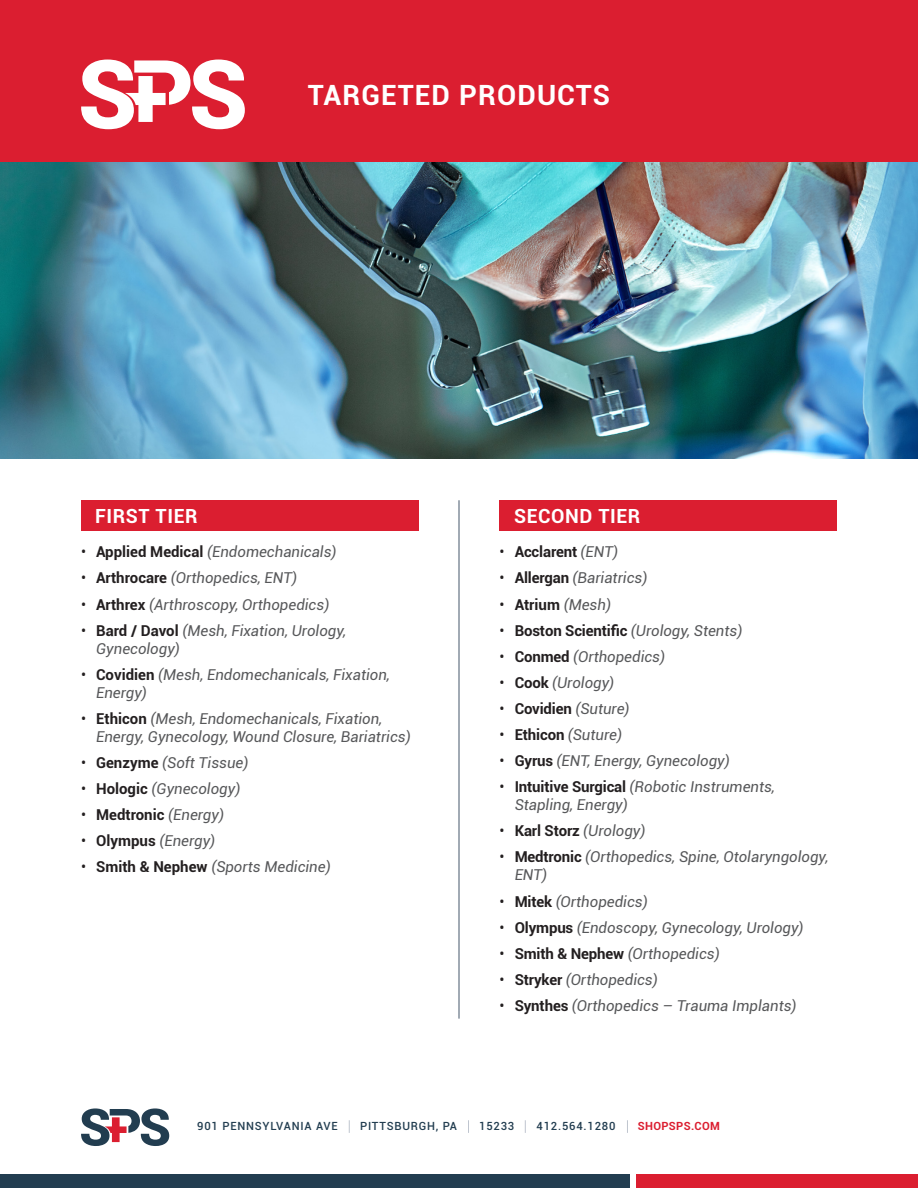
<style>
.page{position:relative;width:918px;height:1188px;background:#fff}
.page>*{position:absolute;margin:0;border:0;box-sizing:border-box;transform-origin:0 0}
.t1{font:700 27.9px "Roboto";letter-spacing:.04em;color:#fff}
.Body_Copy{font:700 19.5px "Roboto";letter-spacing:.03em;color:#fff}
.t2{font:italic 15px/18px "Roboto";color:#57585a}
.t3{font:700 15px "Roboto";letter-spacing:-.01em;color:#231f20}
.Body_Copy-2{font:500 11.25px "Roboto";letter-spacing:.07em;color:#223d50}
.Body_Copy-3{font:700 11.25px "Roboto";letter-spacing:.03em;color:#db1e30}
.s1{font-style:normal;color:#231f20}
.s2{font-weight:700;font-style:normal;color:#231f20}
.s3{font-weight:400}
.s4{font-weight:400;font-style:italic;color:#57585a}
</style>
<div class="page">
<div style="left:0;top:0;width:918px;height:162px;background:#db1e30"></div>
<img style="left:0;top:162px;width:918px;height:297px">
<svg style="left:81px;top:60px;width:164px;height:69px"></svg>
<div style="left:0;top:1174px;width:629px;height:14px;background:#223d50"></div>
<div style="left:637px;top:1174px;width:281px;height:14px;background:#db1e30"></div>
<svg style="left:81px;top:1108px;width:88px;height:38px"></svg>
<svg style="left:349px;top:1120px;width:1px;height:13px"></svg>
<svg style="left:468px;top:1120px;width:1px;height:13px"></svg>
<svg style="left:525px;top:1120px;width:1px;height:13px"></svg>
<svg style="left:627px;top:1120px;width:1px;height:13px"></svg>
<hr style="left:459px;top:500px;width:1px;height:519px;background:#44576a">
<div style="left:81px;top:500px;width:337px;height:31px;background:#db1e30"></div>
<div style="left:500px;top:500px;width:337px;height:31px;background:#db1e30"></div>
<p class="t1" style="left:308px;top:75px;width:304px">TARGETED PRODUCTS</p>
<p class="Body_Copy" style="left:95px;top:502px;width:104px">FIRST TIER</p>
<p class="t2" style="left:81px;top:542px;width:257px"><span class="s1">•</span> <span class="s2">Applied Medical</span> (Endomechanicals)</p>
<p class="t2" style="left:81px;top:569px;width:218px"><span class="s1">•</span> <span class="s2">Arthrocare</span> (Orthopedics, ENT)</p>
<p class="t2" style="left:81px;top:595px;width:250px"><span class="s1">•</span> <span class="s2">Arthrex</span> (Arthroscopy, Orthopedics)</p>
<p class="t2" style="left:96px;top:621px;width:252px;text-indent:-15px"><span class="s1">•</span> <span class="s2">Bard / Davol</span> (Mesh, Fixation, Urology,<br>Gynecology)</p>
<p class="t2" style="left:96px;top:665px;width:295px;text-indent:-15px"><span class="s1">•</span> <span class="s2">Covidien</span> (Mesh, Endomechanicals, Fixation,<br>Energy)</p>
<p class="t2" style="left:96px;top:709px;width:316px;text-indent:-15px"><span class="s1">•</span> <span class="s2">Ethicon</span> (Mesh, Endomechanicals, Fixation,<br>Energy, Gynecology, Wound Closure, Bariatrics)</p>
<p class="t2" style="left:81px;top:753px;width:169px"><span class="s1">•</span> <span class="s2">Genzyme</span> (Soft Tissue)</p>
<p class="t2" style="left:81px;top:779px;width:161px"><span class="s1">•</span> <span class="s2">Hologic</span> (Gynecology)</p>
<p class="t3" style="left:81px;top:804px;width:145px"><span class="s3">•</span> Medtronic <span class="s4">(Energy)</span></p>
<p class="t2" style="left:81px;top:831px;width:136px"><span class="s1">•</span> <span class="s2">Olympus</span> (Energy)</p>
<p class="t2" style="left:81px;top:857px;width:251px"><span class="s1">•</span> <span class="s2">Smith &amp; Nephew</span> (Sports Medicine)</p>
<p class="Body_Copy" style="left:514px;top:502px;width:128px">SECOND TIER</p>
<p class="t3" style="left:500px;top:541px;width:120px"><span class="s3">•</span> Acclarent <span class="s4">(ENT)</span></p>
<p class="t2" style="left:500px;top:569px;width:149px"><span class="s1">•</span> <span class="s2">Allergan</span> (Bariatrics)</p>
<p class="t3" style="left:500px;top:594px;width:113px"><span class="s3">•</span> Atrium <span class="s4">(Mesh)</span></p>
<p class="t3" style="left:500px;top:620px;width:244px"><span class="s3">•</span> Boston Scientific <span class="s4">(Urology, Stents)</span></p>
<p class="t2" style="left:500px;top:647px;width:167px"><span class="s1">•</span> <span class="s2">Conmed</span> (Orthopedics)</p>
<p class="t2" style="left:500px;top:673px;width:116px"><span class="s1">•</span> <span class="s2">Cook</span> (Urology)</p>
<p class="t3" style="left:500px;top:698px;width:132px"><span class="s3">•</span> Covidien <span class="s4">(Suture)</span></p>
<p class="t2" style="left:500px;top:725px;width:124px"><span class="s1">•</span> <span class="s2">Ethicon</span> (Suture)</p>
<p class="t2" style="left:500px;top:751px;width:232px"><span class="s1">•</span> <span class="s2">Gyrus</span> (ENT, Energy, Gynecology)</p>
<p class="t2" style="left:515px;top:777px;width:262px;text-indent:-15px"><span class="s1">•</span> <span class="s2">Intuitive Surgical</span> (Robotic Instruments,<br>Stapling, Energy)</p>
<p class="t3" style="left:500px;top:820px;width:147px"><span class="s3">•</span> Karl Storz <span class="s4">(Urology)</span></p>
<p class="t2" style="left:515px;top:848px;width:315px;text-indent:-15px"><span class="s1">•</span> <span class="s2">Medtronic</span> (Orthopedics, Spine, Otolaryngology,<br>ENT)</p>
<p class="t2" style="left:500px;top:892px;width:150px"><span class="s1">•</span> <span class="s2">Mitek</span> (Orthopedics)</p>
<p class="t2" style="left:500px;top:918px;width:306px"><span class="s1">•</span> <span class="s2">Olympus</span> (Endoscopy, Gynecology, Urology)</p>
<p class="t2" style="left:500px;top:944px;width:222px"><span class="s1">•</span> <span class="s2">Smith &amp; Nephew</span> (Orthopedics)</p>
<p class="t2" style="left:500px;top:970px;width:160px"><span class="s1">•</span> <span class="s2">Stryker</span> (Orthopedics)</p>
<p class="t2" style="left:500px;top:996px;width:299px"><span class="s1">•</span> <span class="s2">Synthes</span> (Orthopedics – Trauma Implants)</p>
<p class="Body_Copy-2" style="left:197px;top:1118px;width:142px">901 PENNSYLVANIA AVE</p>
<p class="Body_Copy-2" style="left:360px;top:1118px;width:98px">PITTSBURGH, PA</p>
<p class="Body_Copy-2" style="left:479px;top:1118px;width:37px">15233</p>
<p class="Body_Copy-2" style="left:537px;top:1118px;width:80px">412.564.1280</p>
<p class="Body_Copy-3" style="left:638px;top:1118px;width:84px">SHOPSPS.COM</p>
</div>
